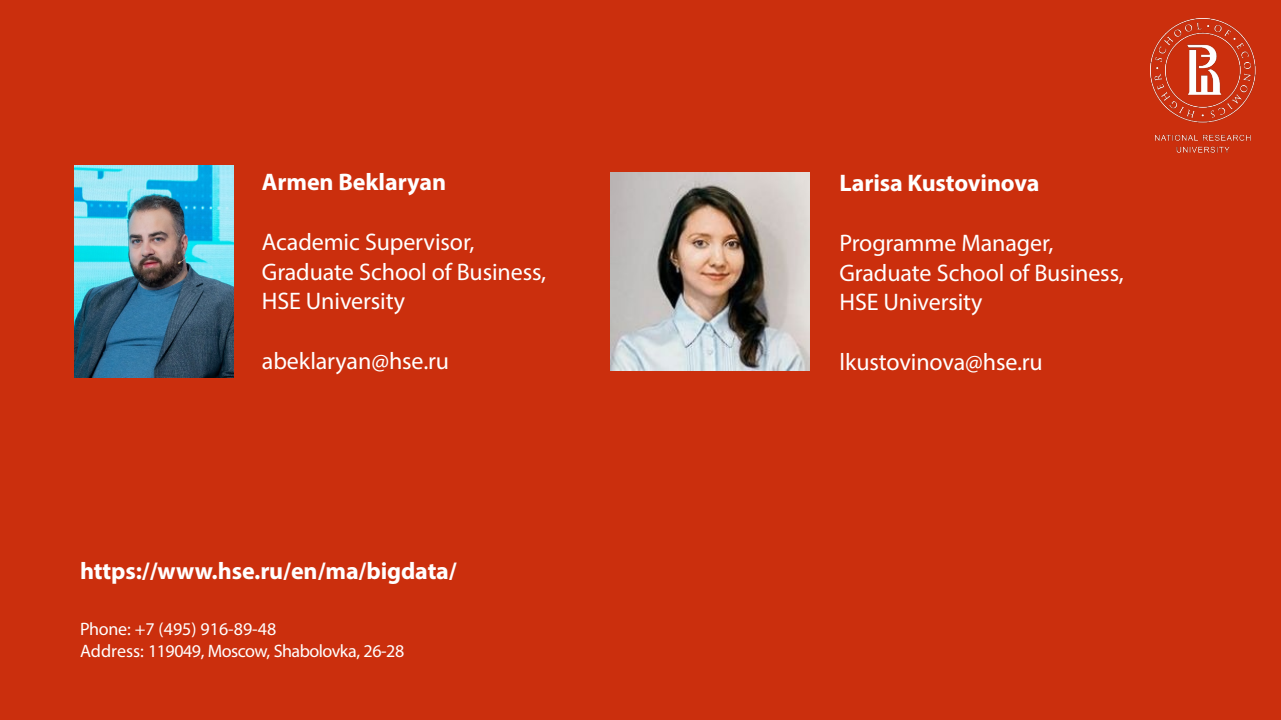
<style>
.page{position:relative;width:1281px;height:720px;background:#fff}
.page>*{position:absolute;margin:0;border:0;box-sizing:border-box;transform-origin:0 0}
.t1{font:24px "Myriad Pro";letter-spacing:-.005em;color:#fff}
.t2{font:700 24px "Myriad Pro";letter-spacing:-.005em;color:#fff}
.t3{font:18px "Myriad Pro";letter-spacing:-.025em;color:#fff}
.t4{font:18px "Myriad Pro";color:#fff}
</style>
<div class="page">
<div style="left:0;top:0;width:1280px;height:720px;background:#cb2f0d"></div>
<img style="left:1150px;top:18px;width:105px;height:135px">
<img style="left:74px;top:166px;width:159px;height:212px">
<img style="left:610px;top:172px;width:198px;height:199px">
<p class="t2" style="left:262px;top:167px;width:186px">Armen Beklaryan</p>
<p class="t1" style="left:262px;top:227px;width:214px">Academic Supervisor,</p>
<p class="t1" style="left:262px;top:257px;width:285px">Graduate School of Business,</p>
<p class="t1" style="left:262px;top:287px;width:144px">HSE University</p>
<p class="t1" style="left:262px;top:346px;width:189px">abeklaryan@hse.ru</p>
<p class="t2" style="left:80px;top:555px;width:378px">https://www.hse.ru/en/ma/bigdata/</p>
<p class="t4" style="left:80px;top:618px;width:198px">Phone: +7 (495) 916-89-48</p>
<p class="t3" style="left:80px;top:640px;width:325px">Address: 119049, Moscow, Shabolovka, 26-28</p>
<p class="t2" style="left:839px;top:168px;width:201px">Larisa Kustovinova</p>
<p class="t1" style="left:839px;top:228px;width:215px">Programme Manager,</p>
<p class="t1" style="left:839px;top:258px;width:285px">Graduate School of Business,</p>
<p class="t1" style="left:839px;top:287px;width:144px">HSE University</p>
<p class="t1" style="left:839px;top:347px;width:205px">lkustovinova@hse.ru</p>
</div>
